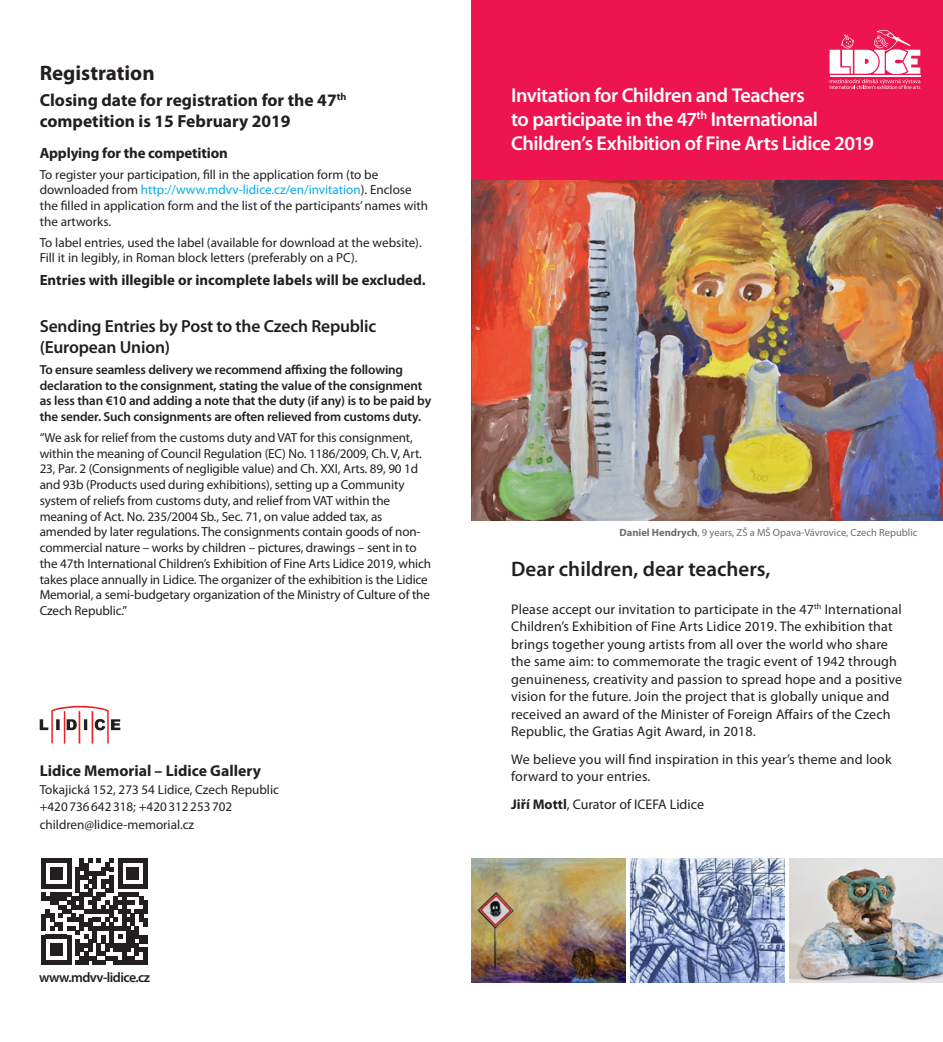
<style>
.page{position:relative;width:943px;height:1042px;background:#fff}
.page>*{position:absolute;margin:0;border:0;box-sizing:border-box;transform-origin:0 0}
.t1{font:600 21px "Myriad Pro";color:#231f20}
.t2{font:700 21px "Myriad Pro";color:#231f20}
.t3{font:600 20.12px/24.2px "Myriad Pro";letter-spacing:-.025em;color:#fff}
.t4{font:700 17.5px/21px "Myriad Pro";color:#231f20}
.t5{font:600 17.5px/21px "Myriad Pro";letter-spacing:-.01em;color:#231f20}
.t6{font:700 15.75px "Myriad Pro";color:#231f20}
.t7{font:700 14.88px "Myriad Pro";color:#231f20}
.t8{font:14px/17.5px "Myriad Pro";letter-spacing:.01em;color:#231f20}
.t9{font:600 13.83px "Myriad Pro";letter-spacing:-.04em;color:#231f20}
.t10{font:13.12px/15.8px "Myriad Pro";letter-spacing:-.01em;color:#231f20}
.t11{font:600 13.12px/15.8px "Myriad Pro";letter-spacing:-.01em;color:#231f20}
.t12{font:10.5px "Myriad Pro";color:#6c6d70}
.s1{color:#00aeef}
.s2{font-weight:700}
</style>
<div class="page">
<div style="left:471px;top:0;width:472px;height:349px;background:#ed1450"></div>
<img style="left:471px;top:181px;width:472px;height:340px">
<svg style="left:829px;top:30px;width:91px;height:59px"></svg>
<svg style="left:40px;top:706px;width:80px;height:37px"></svg>
<svg style="left:42px;top:858px;width:106px;height:106px"></svg>
<div style="left:143px;top:905px;width:5px;height:8px;background:#231f20"></div>
<div style="left:143px;top:918px;width:5px;height:8px;background:#231f20"></div>
<div style="left:143px;top:935px;width:5px;height:8px;background:#231f20"></div>
<div style="left:143px;top:947px;width:5px;height:9px;background:#231f20"></div>
<div style="left:143px;top:956px;width:5px;height:8px;background:#231f20"></div>
<img style="left:471px;top:858px;width:154px;height:124px">
<img style="left:630px;top:858px;width:154px;height:124px">
<img style="left:789px;top:858px;width:154px;height:124px">
<p class="t2" style="left:40px;top:61px;width:116px">Registration</p>
<p class="t4" style="left:40px;top:90px;width:308px">Closing date for registration for the 47<sup>th </sup>competition is 15 February 2019</p>
<p class="t7" style="left:40px;top:144px;width:190px">Applying for the competition</p>
<p class="t10" style="left:40px;top:167px;width:390px">To register your participation, fill in the application form (to be downloaded from <span class="s1">http://www.mdvv-lidice.cz/en/invitation</span>). Enclose the filled in application form and the list of the participants’ names with the artworks.</p>
<p class="t10" style="left:40px;top:234px;width:383px">To label entries, used the label (available for download at the website).<br>Fill it in legibly, in Roman block letters (preferably on a PC).</p>
<p class="t7" style="left:40px;top:271px;width:387px">Entries with illegible or incomplete labels will be excluded.</p>
<p class="t5" style="left:40px;top:316px;width:338px">Sending Entries by Post to the Czech Republic (European Union)</p>
<p class="t11" style="left:40px;top:362px;width:393px">To ensure seamless delivery we recommend affixing the following declaration to the consignment, stating the value of the consignment as less than €10 and adding a note that the duty (if any) is to be paid by the sender. Such consignments are often relieved from customs duty.</p>
<p class="t10" style="left:40px;top:430px;width:393px">“We ask for relief from the customs duty and VAT for this consignment, within the meaning of Council Regulation (EC) No. 1186/2009, Ch. V, Art.<br>23, Par. 2 (Consignments of negligible value) and Ch. XXI, Arts. 89, 90 1d and 93b (Products used during exhibitions), setting up a Community system of reliefs from customs duty, and relief from VAT within the meaning of Act. No. 235/2004 Sb., Sec. 71, on value added tax, as amended by later regulations. The consignments contain goods of non&shy;commercial nature – works by children – pictures, drawings – sent in to the 47th International Children’s Exhibition of Fine Arts Lidice 2019, which takes place annually in Lidice. The organizer of the exhibition is the Lidice Memorial, a semi-budgetary organization of the Ministry of Culture of the Czech Republic.”</p>
<p class="t6" style="left:40px;top:762px;width:223px">Lidice Memorial – Lidice Gallery</p>
<p class="t10" style="left:40px;top:781px;width:241px">Tokajická 152, 273 54 Lidice, Czech Republic</p>
<p class="t10" style="left:40px;top:799px;width:194px">+420736642318; +420312253702</p>
<p class="t10" style="left:40px;top:816px;width:156px">children@lidice-memorial.cz</p>
<p class="t9" style="left:39px;top:970px;width:112px">www.mdvv-lidice.cz</p>
<p class="t3" style="left:511px;top:83px;width:364px">Invitation for Children and Teachers<br>to participate in the 47<sup>th</sup> International<br>Children’s Exhibition of Fine Arts Lidice 2019</p>
<p class="t12" style="left:619px;top:527px;width:299px"><span class="s2">Daniel Hendrych</span>, 9 years, ZŠ a MŠ Opava-Vávrovice, Czech Republic</p>
<p class="t1" style="left:511px;top:558px;width:261px">Dear children, dear teachers,</p>
<p class="t8" style="left:511px;top:600px;width:392px">Please accept our invitation to participate in the 47<sup>th</sup> International Children’s Exhibition of Fine Arts Lidice 2019. The exhibition that brings together young artists from all over the world who share the same aim: to commemorate the tragic event of 1942 through genuineness, creativity and passion to spread hope and a positive vision for the future. Join the project that is globally unique and received an award of the Minister of Foreign Affairs of the Czech Republic, the Gratias Agit Award, in 2018.</p>
<p class="t8" style="left:511px;top:750px;width:382px">We believe you will find inspiration in this year’s theme and look forward to your entries.</p>
<p class="t8" style="left:511px;top:795px;width:194px"><span class="s2">Jiří Mottl</span>, Curator of ICEFA Lidice</p>
</div>
